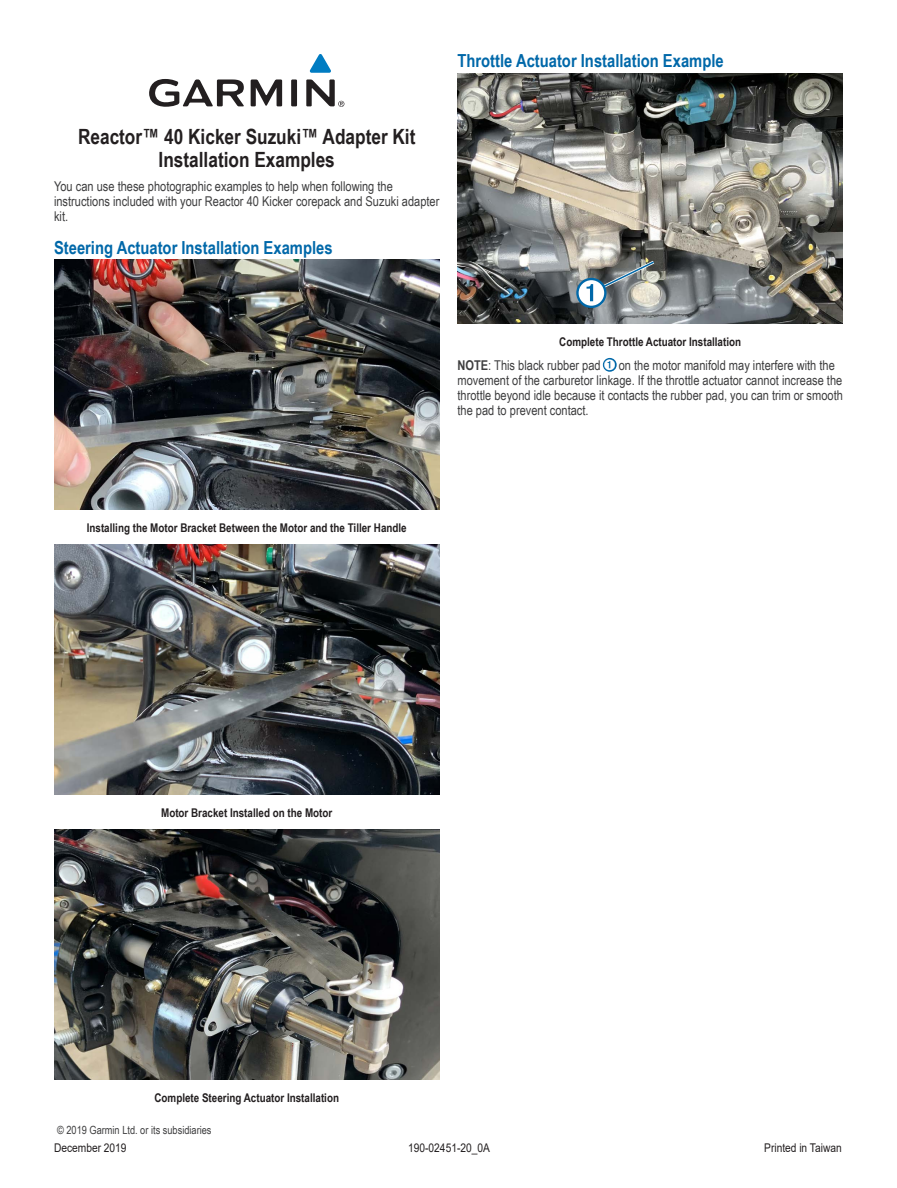
<style>
.page{position:relative;width:897px;height:1188px;background:#fff}
.page>*{position:absolute;margin:0;border:0;box-sizing:border-box;transform-origin:0 0}
.Heading_1__Main_Part{font:700 21px/22.5px "Arial Narrow";color:#231f20;text-align:center}
.Heading_2__Chapter{font:700 18px "Arial Narrow";color:#0068a9}
.Body_Text{font:13.5px/15px "Arial Narrow";color:#3e3e3f}
.Caption_Head{font:700 12px "Arial Narrow";color:#231f20}
.Back_Cover_Address{font:12px "Arial";color:#231f20;scale:.85 1}
.Copyright_Text{font:11.25px "Arial Narrow";color:#3e3e3f}
.s1{font-weight:700}
.s2{color:#0068a9}
</style>
<div class="page">
<svg style="left:310px;top:54px;width:21px;height:19px"></svg>
<svg style="left:149px;top:79px;width:195px;height:28px"></svg>
<img style="left:54px;top:260px;width:385px;height:250px">
<img style="left:54px;top:545px;width:385px;height:250px">
<img style="left:54px;top:830px;width:385px;height:250px">
<img style="left:457px;top:73px;width:385px;height:251px">
<svg style="left:576px;top:278px;width:30px;height:30px"></svg>
<svg style="left:578px;top:280px;width:26px;height:26px"></svg>
<svg style="left:580px;top:258px;width:83px;height:47px;background:#989f9f"></svg>
<p class="Heading_2__Chapter" style="left:457px;top:47px;width:268px">Throttle Actuator Installation Example</p>
<p class="Heading_1__Main_Part" style="left:78px;top:124px;width:339px">Reactor™ 40 Kicker Suzuki™ Adapter Kit<br>Installation Examples</p>
<p class="Body_Text" style="left:54px;top:178px;width:387px">You can use these photographic examples to help when following the instructions included with your Reactor 40 Kicker corepack and Suzuki adapter kit.</p>
<p class="Heading_2__Chapter" style="left:54px;top:234px;width:280px">Steering Actuator Installation Examples</p>
<p class="Caption_Head" style="left:559px;top:333px;width:183px">Complete Throttle Actuator Installation</p>
<p class="Body_Text" style="left:457px;top:357px;width:387px"><span class="s1">NOTE</span>: This black rubber pad <span class="s2">➊</span> on the motor manifold may interfere with the movement of the carburetor linkage. If the throttle actuator cannot increase the throttle beyond idle because it contacts the rubber pad, you can trim or smooth the pad to prevent contact.</p>
<p class="Caption_Head" style="left:87px;top:519px;width:321px">Installing the Motor Bracket Between the Motor and the Tiller Handle</p>
<p class="Caption_Head" style="left:161px;top:804px;width:173px">Motor Bracket Installed on the Motor</p>
<p class="Caption_Head" style="left:154px;top:1089px;width:186px">Complete Steering Actuator Installation</p>
<p class="Copyright_Text" style="left:57px;top:1122px;width:156px">© 2019 Garmin Ltd. or its subsidiaries</p>
<p class="Back_Cover_Address" style="left:54px;top:1140px;width:87px">December 2019</p>
<p class="Back_Cover_Address" style="left:408px;top:1140px;width:98px">190-02451-20_0A</p>
<p class="Back_Cover_Address" style="left:764px;top:1140px;width:93px">Printed in Taiwan</p>
</div>
